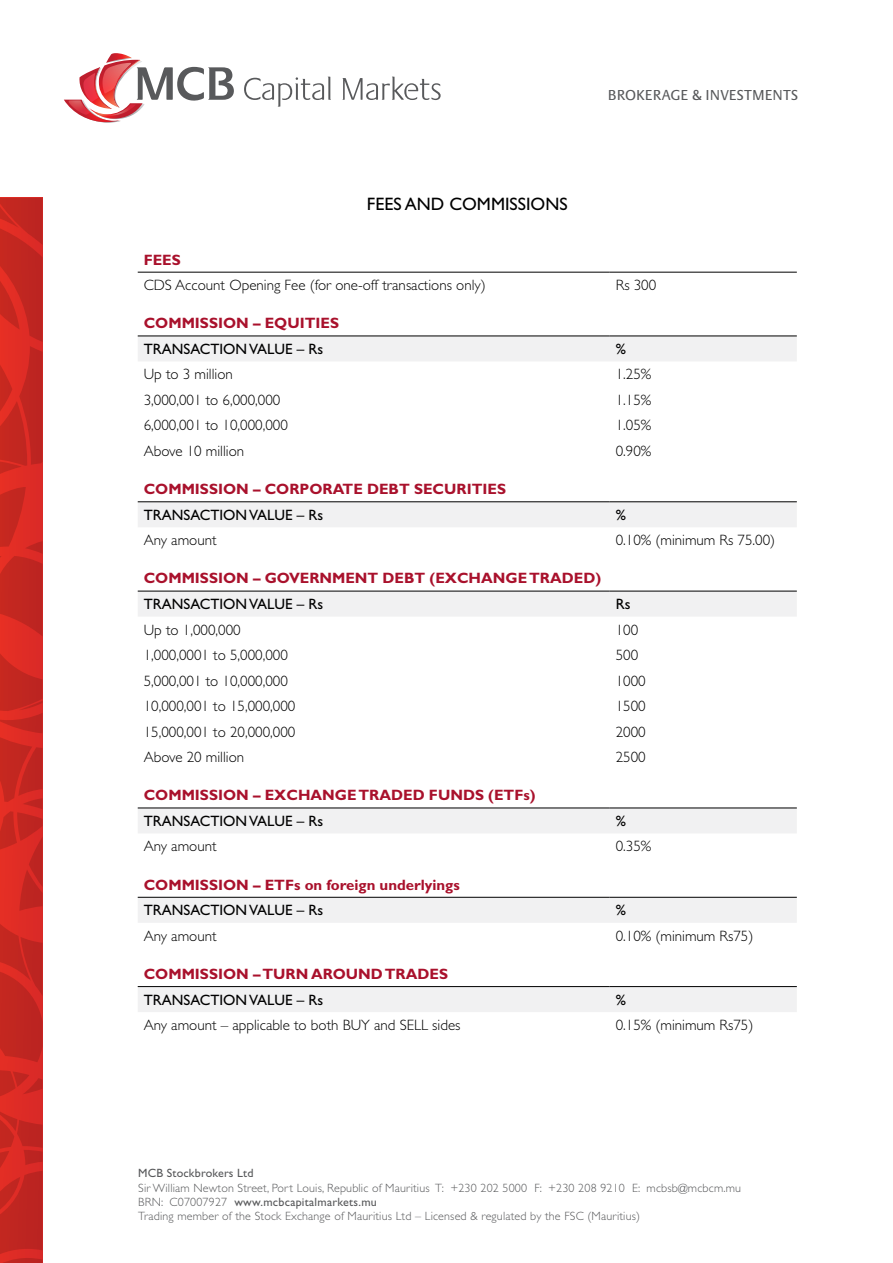
<style>
.page{position:relative;width:893px;height:1263px;background:#fff}
.page>*{position:absolute;margin:0;border:0;box-sizing:border-box;transform-origin:0 0}
.t1{font:18px "Gill Sans Std";color:#000}
.t2{font:300 15px "Gill Sans Std";color:#000}
.t3{font:700 15px "Gill Sans Std";color:#a9112c}
.t4{font:15px "Gill Sans Std";color:#000}
.t5{font:15px "Praxis";color:#58595b}
.t6{font:300 12px/14.4px "Gill Sans Std";letter-spacing:.015em;color:#58595b}
.t7{font:12px "Gill Sans Std";letter-spacing:.015em;color:#58595b}
.s1{font-weight:400}
</style>
<div class="page">
<svg style="left:0;top:198px;width:43px;height:1065px;background:#cc2822"></svg>
<svg style="left:64px;top:53px;width:170px;height:70px"></svg>
<svg style="left:342px;top:77px;width:99px;height:23px"></svg>
<svg style="left:244px;top:77px;width:87px;height:30px"></svg>
<div style="left:138px;top:337px;width:659px;height:24px;background:#f1f1f2"></div>
<div style="left:138px;top:502px;width:659px;height:25px;background:#f1f1f2"></div>
<div style="left:138px;top:592px;width:659px;height:24px;background:#f1f1f2"></div>
<div style="left:138px;top:808px;width:659px;height:25px;background:#f1f1f2"></div>
<div style="left:138px;top:898px;width:659px;height:25px;background:#f1f1f2"></div>
<div style="left:138px;top:987px;width:659px;height:25px;background:#f1f1f2"></div>
<hr style="left:138px;top:272px;width:472px;height:1px;background:#000">
<hr style="left:610px;top:272px;width:187px;height:1px;background:#000">
<hr style="left:138px;top:336px;width:472px;height:1px;background:#000">
<hr style="left:610px;top:336px;width:187px;height:1px;background:#000">
<hr style="left:138px;top:501px;width:472px;height:1px;background:#000">
<hr style="left:610px;top:501px;width:187px;height:1px;background:#000">
<hr style="left:138px;top:591px;width:472px;height:1px;background:#000">
<hr style="left:610px;top:591px;width:187px;height:1px;background:#000">
<hr style="left:138px;top:807px;width:472px;height:1px;background:#000">
<hr style="left:610px;top:807px;width:187px;height:1px;background:#000">
<hr style="left:138px;top:897px;width:472px;height:1px;background:#000">
<hr style="left:610px;top:897px;width:187px;height:1px;background:#000">
<hr style="left:138px;top:986px;width:472px;height:1px;background:#000">
<hr style="left:610px;top:986px;width:187px;height:1px;background:#000">
<p class="t1" style="left:367px;top:194px;width:202px">FEES AND COMMISSIONS</p>
<p class="t5" style="left:608px;top:87px;width:192px">BROKERAGE &amp; INVESTMENTS</p>
<p class="t3" style="left:144px;top:251px;width:39px">FEES</p>
<p class="t2" style="left:144px;top:277px;width:343px">CDS Account Opening Fee (for one-off transactions only)</p>
<p class="t2" style="left:616px;top:277px;width:42px">Rs 300</p>
<p class="t3" style="left:144px;top:314px;width:197px">COMMISSION – EQUITIES</p>
<p class="t4" style="left:144px;top:340px;width:181px">TRANSACTION VALUE – Rs</p>
<p class="t4" style="left:616px;top:340px;width:12px">%</p>
<p class="t2" style="left:144px;top:366px;width:91px">Up to 3 million</p>
<p class="t2" style="left:616px;top:366px;width:37px">1.25%</p>
<p class="t2" style="left:144px;top:391px;width:138px">3,000,001 to 6,000,000</p>
<p class="t2" style="left:616px;top:391px;width:37px">1.15%</p>
<p class="t2" style="left:144px;top:417px;width:146px">6,000,001 to 10,000,000</p>
<p class="t2" style="left:616px;top:417px;width:37px">1.05%</p>
<p class="t2" style="left:144px;top:442px;width:102px">Above 10 million</p>
<p class="t2" style="left:616px;top:442px;width:37px">0.90%</p>
<p class="t3" style="left:144px;top:480px;width:364px">COMMISSION – CORPORATE DEBT SECURITIES</p>
<p class="t4" style="left:144px;top:506px;width:181px">TRANSACTION VALUE – Rs</p>
<p class="t4" style="left:616px;top:506px;width:12px">%</p>
<p class="t2" style="left:144px;top:532px;width:74px">Any amount</p>
<p class="t2" style="left:616px;top:532px;width:161px">0.10% (minimum Rs 75.00)</p>
<p class="t3" style="left:144px;top:569px;width:459px">COMMISSION – GOVERNMENT DEBT (EXCHANGE TRADED)</p>
<p class="t4" style="left:144px;top:595px;width:181px">TRANSACTION VALUE – Rs</p>
<p class="t4" style="left:616px;top:595px;width:16px">Rs</p>
<p class="t2" style="left:144px;top:621px;width:98px">Up to 1,000,000</p>
<p class="t2" style="left:616px;top:621px;width:24px">100</p>
<p class="t2" style="left:144px;top:646px;width:146px">1,000,0001 to 5,000,000</p>
<p class="t2" style="left:616px;top:646px;width:24px">500</p>
<p class="t2" style="left:144px;top:672px;width:146px">5,000,001 to 10,000,000</p>
<p class="t2" style="left:616px;top:672px;width:31px">1000</p>
<p class="t2" style="left:144px;top:698px;width:153px">10,000,001 to 15,000,000</p>
<p class="t2" style="left:616px;top:698px;width:31px">1500</p>
<p class="t2" style="left:144px;top:723px;width:153px">15,000,001 to 20,000,000</p>
<p class="t2" style="left:616px;top:723px;width:31px">2000</p>
<p class="t2" style="left:144px;top:749px;width:102px">Above 20 million</p>
<p class="t2" style="left:616px;top:749px;width:31px">2500</p>
<p class="t3" style="left:144px;top:786px;width:393px">COMMISSION – EXCHANGE TRADED FUNDS (ETFs)</p>
<p class="t4" style="left:144px;top:812px;width:181px">TRANSACTION VALUE – Rs</p>
<p class="t4" style="left:616px;top:812px;width:12px">%</p>
<p class="t2" style="left:144px;top:838px;width:74px">Any amount</p>
<p class="t2" style="left:616px;top:838px;width:37px">0.35%</p>
<p class="t3" style="left:144px;top:876px;width:317px">COMMISSION – ETFs on foreign underlyings</p>
<p class="t4" style="left:144px;top:901px;width:181px">TRANSACTION VALUE – Rs</p>
<p class="t4" style="left:616px;top:901px;width:12px">%</p>
<p class="t2" style="left:144px;top:927px;width:74px">Any amount</p>
<p class="t2" style="left:616px;top:927px;width:139px">0.10% (minimum Rs75)</p>
<p class="t3" style="left:144px;top:965px;width:306px">COMMISSION – TURN AROUND TRADES</p>
<p class="t4" style="left:144px;top:991px;width:181px">TRANSACTION VALUE – Rs</p>
<p class="t4" style="left:616px;top:991px;width:12px">%</p>
<p class="t2" style="left:144px;top:1016px;width:318px">Any amount – applicable to both BUY and SELL sides</p>
<p class="t2" style="left:616px;top:1016px;width:139px">0.15% (minimum Rs75)</p>
<p class="t7" style="left:138px;top:1166px;width:117px">MCB Stockbrokers Ltd</p>
<p class="t6" style="left:138px;top:1180px;width:604px">Sir William Newton Street, Port Louis, Republic of Mauritius T: +230 202 5000 F: +230 208 9210 E: mcbsb@mcbcm.mu<br>BRN: C07007927 <span class="s1">www.mcbcapitalmarkets.mu<br></span>Trading member of the Stock Exchange of Mauritius Ltd – Licensed &amp; regulated by the FSC (Mauritius)</p>
</div>
